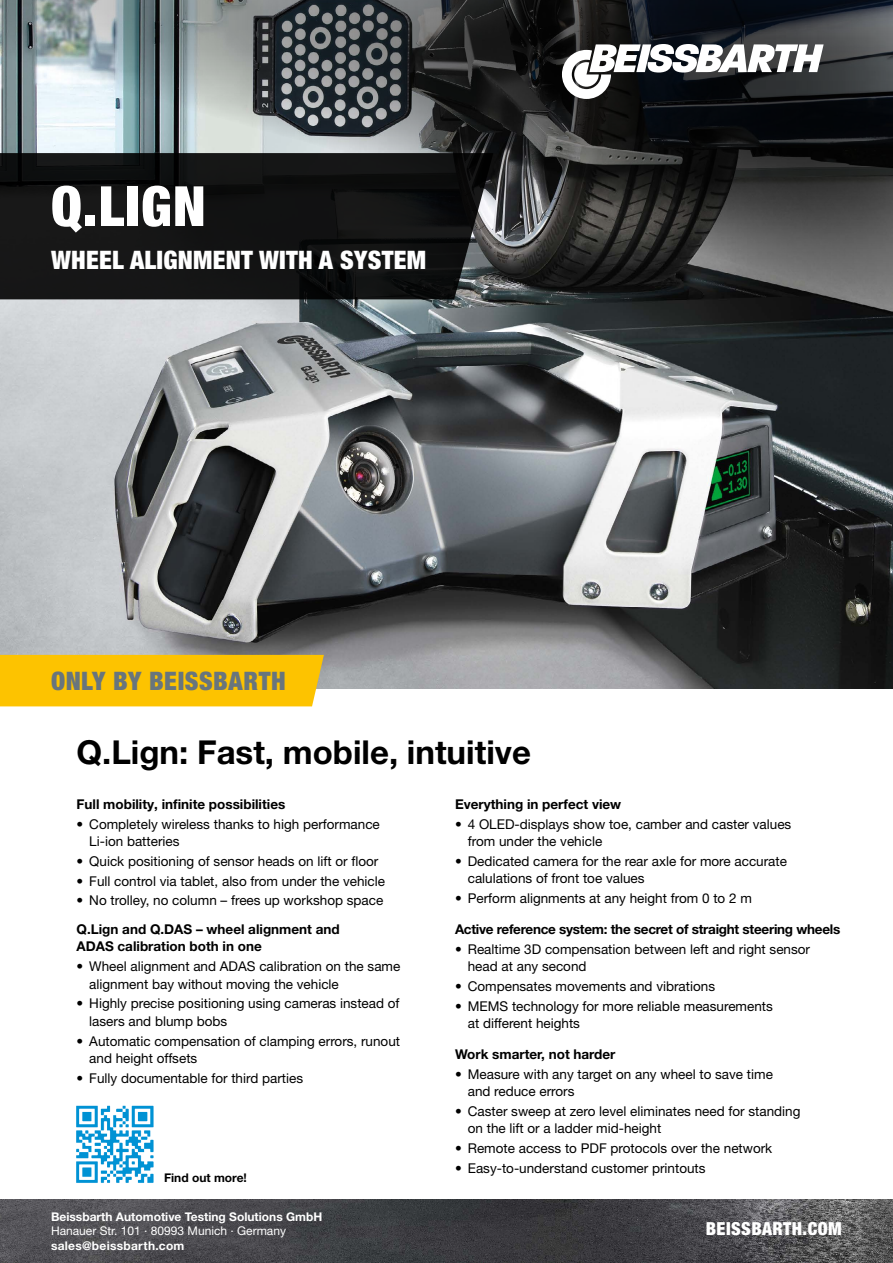
<style>
.page{position:relative;width:893px;height:1263px;background:#fff}
.page>*{position:absolute;margin:0;border:0;box-sizing:border-box;transform-origin:0 0}
.t1{font:900 condensed 55.5px "Helvetica Neue LT Pro";color:#fff}
.t2{font:700 33px "Helvetica Neue LT Pro";color:#000}
.t3{font:900 condensed 25.5px "Helvetica Neue LT Pro";letter-spacing:.01em;color:#fff}
.t4{font:900 condensed 25.5px "Helvetica Neue LT Pro";letter-spacing:.02em;color:#68757d}
.t5{font:900 condensed 18px "Helvetica Neue LT Pro";letter-spacing:.025em;color:#fff}
.t6{font:13.5px/17.5px "Helvetica Neue LT Pro";color:#000}
.t7{font:700 13.5px/17.5px "Helvetica Neue LT Pro";color:#000}
.t8{font:700 13.5px "Helvetica Neue LT Pro";letter-spacing:-.02em;color:#000}
.t9{font:700 12px "Helvetica Neue LT Pro";color:#fff}
.t10{font:12px "Helvetica Neue LT Pro";color:#fff}
.t11{font:700 12px "Helvetica Neue LT Pro";letter-spacing:.025em;color:#fff}
.t12{font:700 12px "Helvetica Neue LT Pro";color:#000}
</style>
<div class="page">
<img style="left:0;top:338px;width:893px;height:351px">
<svg style="left:0;top:0;width:893px;height:338px;background:#525658"></svg>
<svg style="left:562px;top:44px;width:262px;height:55px"></svg>
<img style="left:0;top:1199px;width:893px;height:64px">
<div style="left:0;top:655px;width:324px;height:51px;background:#fdc300"></div>
<svg style="left:0;top:153px;width:493px;height:146px;background:#131414"></svg>
<img style="left:76px;top:1105px;width:78px;height:78px">
<h1 class="t1" style="left:51px;top:173px;width:156px">Q.LIGN</h1>
<h3 class="t3" style="left:51px;top:244px;width:377px">WHEEL ALIGNMENT WITH A SYSTEM</h3>
<h3 class="t4" style="left:51px;top:666px;width:236px">ONLY BY BEISSBARTH</h3>
<h2 class="t2" style="left:77px;top:731px;width:456px">Q.Lign: Fast, mobile, intuitive</h2>
<p class="t7" style="left:77px;top:795px;width:210px">Full mobility, infinite possibilities</p>
<p class="t6" style="left:89px;top:815px;width:292px;text-indent:-13px">• Completely wireless thanks to high performance<br>Li-ion batteries</p>
<p class="t6" style="left:77px;top:852px;width:303px">• Quick positioning of sensor heads on lift or floor</p>
<p class="t6" style="left:77px;top:872px;width:310px">• Full control via tablet, also from under the vehicle</p>
<p class="t6" style="left:77px;top:891px;width:308px">• No trolley, no column – frees up workshop space</p>
<p class="t7" style="left:77px;top:920px;width:265px">Q.Lign and Q.DAS – wheel alignment and<br>ADAS calibration both in one</p>
<p class="t6" style="left:89px;top:957px;width:313px;text-indent:-13px">• Wheel alignment and ADAS calibration on the same alignment bay without moving the vehicle</p>
<p class="t6" style="left:89px;top:994px;width:312px;text-indent:-13px">• Highly precise positioning using cameras instead of lasers and blump bobs</p>
<p class="t6" style="left:89px;top:1032px;width:312px;text-indent:-13px">• Automatic compensation of clamping errors, runout and height offsets</p>
<p class="t6" style="left:77px;top:1069px;width:228px">• Fully documentable for third parties</p>
<p class="t12" style="left:164px;top:1170px;width:84px">Find out more!</p>
<p class="t9" style="left:51px;top:1209px;width:273px">Beissbarth Automotive Testing Solutions GmbH</p>
<p class="t10" style="left:51px;top:1224px;width:236px">Hanauer Str. 101 · 80993 Munich · Germany</p>
<p class="t11" style="left:51px;top:1238px;width:135px">sales@beissbarth.com</p>
<p class="t7" style="left:455px;top:795px;width:168px">Everything in perfect view</p>
<p class="t6" style="left:468px;top:815px;width:325px;text-indent:-13px">• 4 OLED-displays show toe, camber and caster values from under the vehicle</p>
<p class="t6" style="left:468px;top:852px;width:321px;text-indent:-13px">• Dedicated camera for the rear axle for more accurate calulations of front toe values</p>
<p class="t6" style="left:455px;top:889px;width:298px">• Perform alignments at any height from 0 to 2 m</p>
<p class="t8" style="left:455px;top:921px;width:387px">Active reference system: the secret of straight steering wheels</p>
<p class="t6" style="left:468px;top:940px;width:344px;text-indent:-13px">• Realtime 3D compensation between left and right sensor head at any second</p>
<p class="t6" style="left:455px;top:977px;width:262px">• Compensates movements and vibrations</p>
<p class="t6" style="left:468px;top:997px;width:307px;text-indent:-13px">• MEMS technology for more reliable measurements at different heights</p>
<p class="t7" style="left:455px;top:1045px;width:162px">Work smarter, not harder</p>
<p class="t6" style="left:468px;top:1065px;width:307px;text-indent:-13px">• Measure with any target on any wheel to save time and reduce errors</p>
<p class="t6" style="left:468px;top:1102px;width:334px;text-indent:-13px">• Caster sweep at zero level eliminates need for standing on the lift or a ladder mid-height</p>
<p class="t6" style="left:455px;top:1139px;width:319px">• Remote access to PDF protocols over the network</p>
<p class="t6" style="left:455px;top:1159px;width:252px">• Easy-to-understand customer printouts</p>
<h3 class="t5" style="left:706px;top:1218px;width:138px">BEISSBARTH.COM</h3>
</div>
